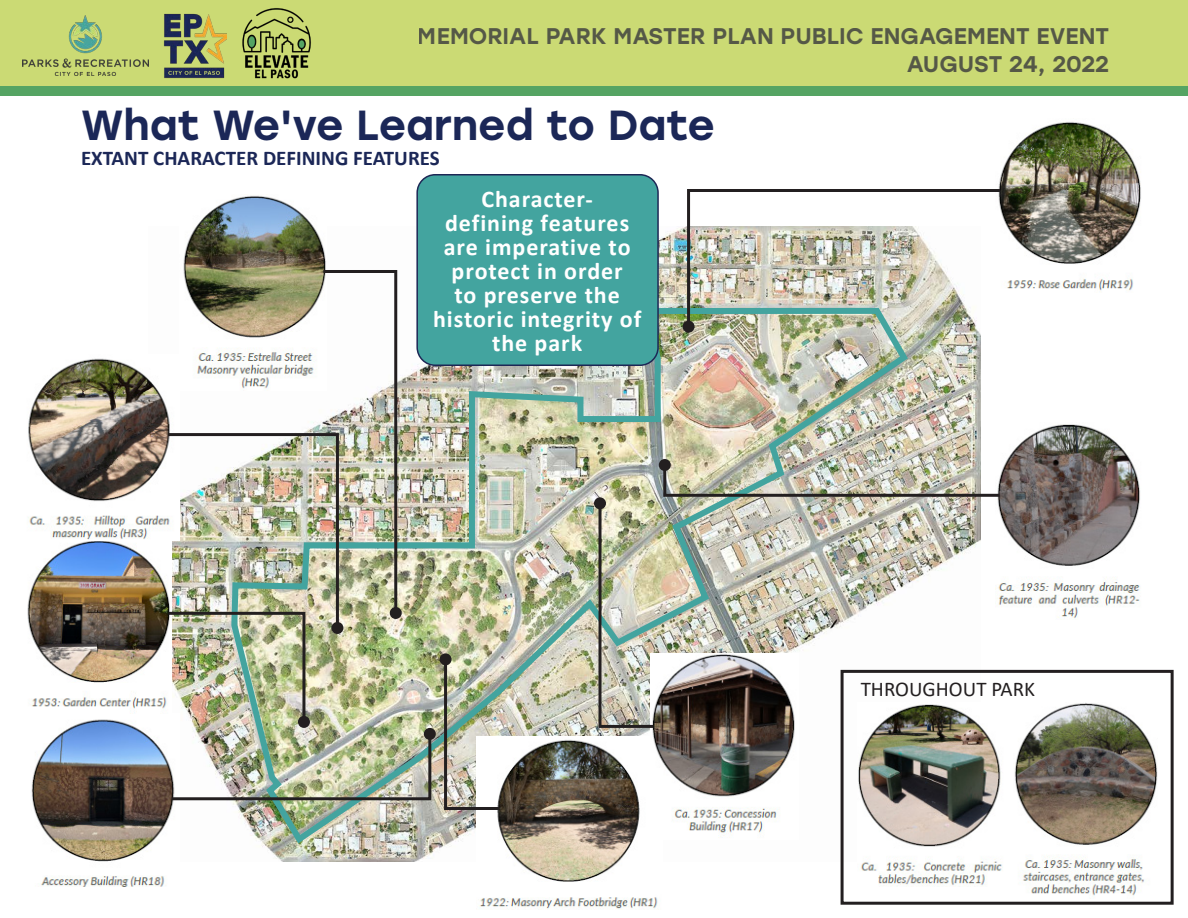
<style>
.page{position:relative;width:1188px;height:918px;background:#fff}
.page>*{position:absolute;margin:0;border:0;box-sizing:border-box;transform-origin:0 0}
.heading_1{font:500 42px "Stolzl";color:#1b2757}
.t1{font:700 24px/24px "Calibri";letter-spacing:.04em;color:#fff;text-align:center}
.t2{font:500 22.65px/27.8px "Stolzl";color:#38383c;text-align:right}
.t3{font:700 21px "Calibri";color:#1b2757}
.t4{font:21px "Calibri";color:#231f20}
</style>
<div class="page">
<img style="left:192px;top:227px;width:789px;height:635px">
<div style="left:0;top:0;width:1188px;height:87px;background:#cbda74"></div>
<div style="left:0;top:87px;width:1188px;height:9px;background:#55a463"></div>
<img style="left:22px;top:15px;width:127px;height:60px">
<img style="left:163px;top:13px;width:63px;height:66px">
<img style="left:242px;top:8px;width:69px;height:71px">
<img style="left:228px;top:305px;width:684px;height:543px">
<img style="left:31px;top:719px;width:143px;height:168px">
<img style="left:169px;top:731px;width:264px;height:71px">
<div style="left:424px;top:728px;width:12px;height:12px;background:#231f20;border-radius:50%"></div>
<img style="left:477px;top:737px;width:186px;height:172px">
<img style="left:27px;top:541px;width:138px;height:173px">
<svg style="left:298px;top:716px;width:12px;height:12px"></svg>
<img style="left:28px;top:358px;width:137px;height:182px">
<img style="left:1014px;top:703px;width:143px;height:196px">
<img style="left:183px;top:195px;width:144px;height:73px">
<img style="left:165px;top:268px;width:234px;height:457px">
<div style="left:390px;top:607px;width:12px;height:12px;background:#231f20;border-radius:50%"></div>
<img style="left:443px;top:656px;width:59px;height:155px">
<div style="left:440px;top:653px;width:12px;height:12px;background:#231f20;border-radius:50%"></div>
<img style="left:651px;top:653px;width:147px;height:186px">
<img style="left:597px;top:500px;width:59px;height:229px">
<div style="left:594px;top:497px;width:12px;height:12px;background:#231f20;border-radius:50%"></div>
<img style="left:857px;top:702px;width:146px;height:185px">
<img style="left:998px;top:122px;width:143px;height:170px">
<img style="left:997px;top:424px;width:144px;height:195px">
<img style="left:686px;top:187px;width:317px;height:143px">
<div style="left:683px;top:321px;width:12px;height:12px;background:#231f20;border-radius:50%"></div>
<img style="left:662px;top:462px;width:341px;height:36px">
<div style="left:659px;top:459px;width:12px;height:12px;background:#231f20;border-radius:50%"></div>
<div style="left:841px;top:670px;width:333px;height:235px;border:3px solid #231f20"></div>
<div style="left:417px;top:175px;width:241px;height:190px;background:#43a49f;border-radius:18px"></div>
<div style="left:416px;top:174px;width:243px;height:192px;border:2px solid #1d2755;border-radius:18px"></div>
<p class="t2" style="left:418px;top:21px;width:693px">MEMORIAL PARK MASTER PLAN PUBLIC ENGAGEMENT EVENT<br>AUGUST 24, 2022</p>
<p class="heading_1" style="left:81px;top:96px;width:635px">What We've Learned to Date</p>
<p class="t3" style="left:81px;top:143px;width:360px">EXTANT CHARACTER DEFINING FEATURES</p>
<p class="t1" style="left:433px;top:187px;width:210px">Character-<br>defining features are imperative to protect in order<br>to preserve the historic integrity of the park</p>
<p class="t4" style="left:861px;top:675px;width:176px">THROUGHOUT PARK</p>
</div>
